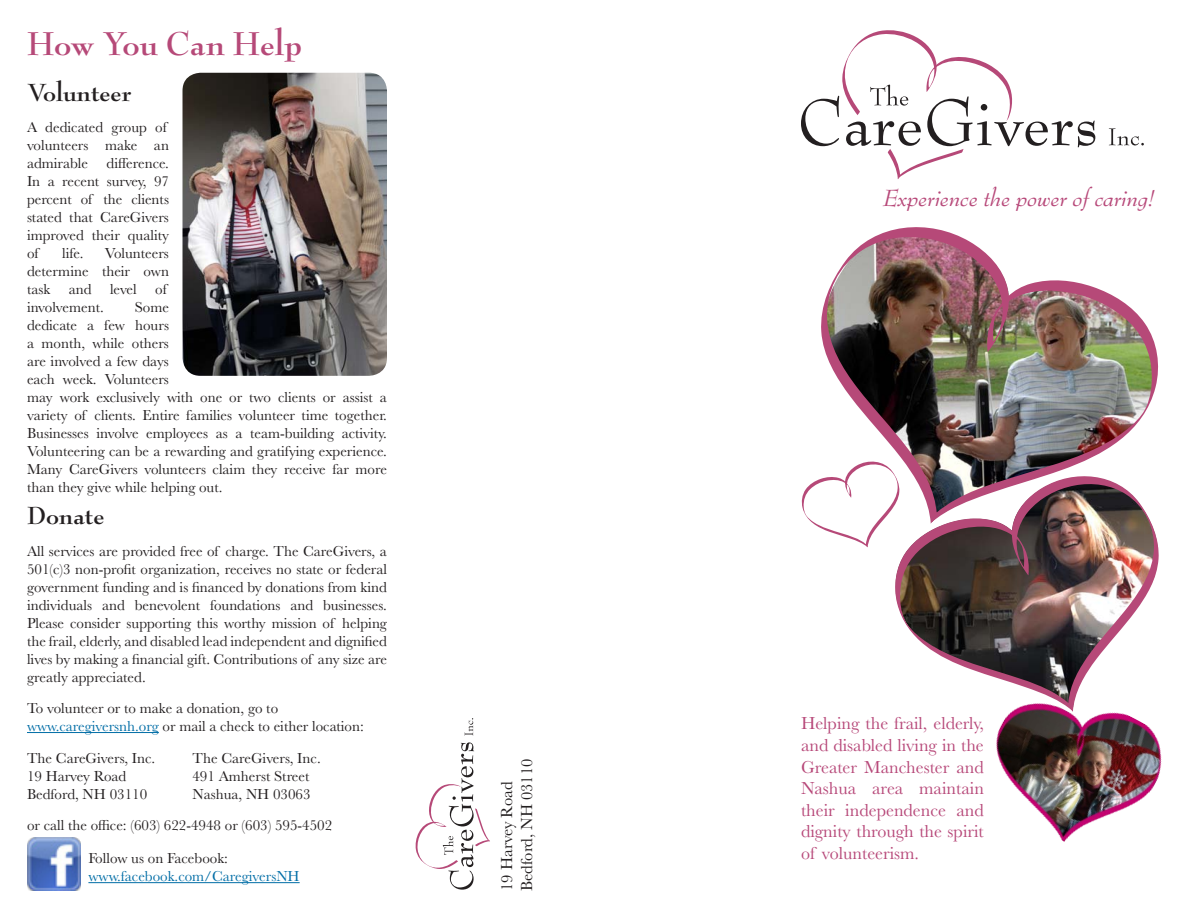
<style>
.page{position:relative;width:1188px;height:918px;background:#fff}
.page>*{position:absolute;margin:0;border:0;box-sizing:border-box;transform-origin:0 0}
.t1{font:700 36px "Bernhard Modern Std";color:#b64978}
.t2{font:700 27px "Bernhard Modern Std";color:#231f20}
.t3{font:italic 25.5px "Bernhard Modern Std";color:#b74879}
.t4{font:18px/21.6px "Baskerville";color:#b74879;text-align:justify}
.t5{font:16.5px/19.8px "Baskerville";color:#231f20}
.t6{font:15px/18px "Baskerville";color:#231f20}
.t7{font:15px "Baskerville";color:#006da6}
.s1{color:#006da6}
</style>
<div class="page">
<svg style="left:465px;top:718px;width:8px;height:18px"></svg>
<svg style="left:415px;top:742px;width:75px;height:148px"></svg>
<hr style="left:27px;top:732px;width:132px;height:1px;background:#006da6">
<svg style="left:1109px;top:128px;width:35px;height:17px"></svg>
<svg style="left:801px;top:30px;width:294px;height:149px"></svg>
<img style="left:183px;top:73px;width:204px;height:303px">
<img style="left:821px;top:227px;width:338px;height:242px">
<img style="left:895px;top:469px;width:264px;height:198px">
<img style="left:965px;top:664px;width:197px;height:178px">
<svg style="left:801px;top:459px;width:99px;height:88px"></svg>
<img style="left:27px;top:837px;width:54px;height:54px">
<hr style="left:88px;top:882px;width:212px;height:1px;background:#006da6">
<p class="t1" style="left:27px;top:25px;width:277px">How You Can Help</p>
<p class="t2" style="left:27px;top:78px;width:106px">Volunteer</p>
<p class="t6" style="left:27px;top:118px;width:144px">A dedicated group of volunteers make an admirable difference.<br>In a recent survey, 97 percent of the clients stated that CareGivers improved their quality of</p>
<p class="t6" style="left:62px;top:244px;width:23px">life.</p>
<p class="t6" style="left:27px;top:244px;width:143px;text-indent:78px">Volunteers determine their own task and level of involvement.</p>
<p class="t6" style="left:27px;top:298px;width:361px;text-indent:108px">Some<br>dedicate a few hours<br>a month, while others<br>are involved a few days<br>each week. Volunteers<br>may work exclusively with one or two clients or assist a variety of clients. Entire families volunteer time together.<br>Businesses involve employees as a team-building activity.<br>Volunteering can be a rewarding and gratifying experience.<br>Many CareGivers volunteers claim they receive far more than they give while helping out.</p>
<p class="t2" style="left:27px;top:501px;width:79px">Donate</p>
<p class="t6" style="left:27px;top:542px;width:362px;text-align:justify">All services are provided free of charge. The CareGivers, a 501(c)3 non-profit organization, receives no state or federal government funding and is financed by donations from kind individuals and benevolent foundations and businesses.<br>Please consider supporting this worthy mission of helping the frail, elderly, and disabled lead independent and dignified lives by making a financial gift. Contributions of any size are greatly appreciated.</p>
<p class="t6" style="left:27px;top:699px;width:338px">To volunteer or to make a donation, go to <span class="s1">www.caregiversnh.org</span> or mail a check to either location:</p>
<p class="t6" style="left:27px;top:749px;width:130px">The CareGivers, Inc.</p>
<p class="t6" style="left:27px;top:767px;width:101px">19 Harvey Road</p>
<p class="t6" style="left:27px;top:785px;width:122px">Bedford, NH 03110</p>
<p class="t6" style="left:27px;top:816px;width:307px">or call the office: (603) 622-4948 or (603) 595-4502</p>
<p class="t6" style="left:192px;top:749px;width:130px">The CareGivers, Inc.</p>
<p class="t6" style="left:192px;top:767px;width:119px">491 Amherst Street</p>
<p class="t6" style="left:192px;top:785px;width:120px">Nashua, NH 03063</p>
<p class="t6" style="left:88px;top:850px;width:141px">Follow us on Facebook:</p>
<p class="t7" style="left:88px;top:867px;width:213px">www.facebook.com/CaregiversNH</p>
<p class="t5" style="left:497px;top:891px;width:134px;rotate:-90deg">19 Harvey Road<br>Bedford, NH 03110</p>
<p class="t3" style="left:882px;top:186px;width:273px">Experience the power of caring!</p>
<p class="t4" style="left:801px;top:713px;width:184px">Helping the frail, elderly, and disabled living in the Greater Manchester and Nashua area maintain their independence and dignity through the spirit of volunteerism.</p>
</div>
